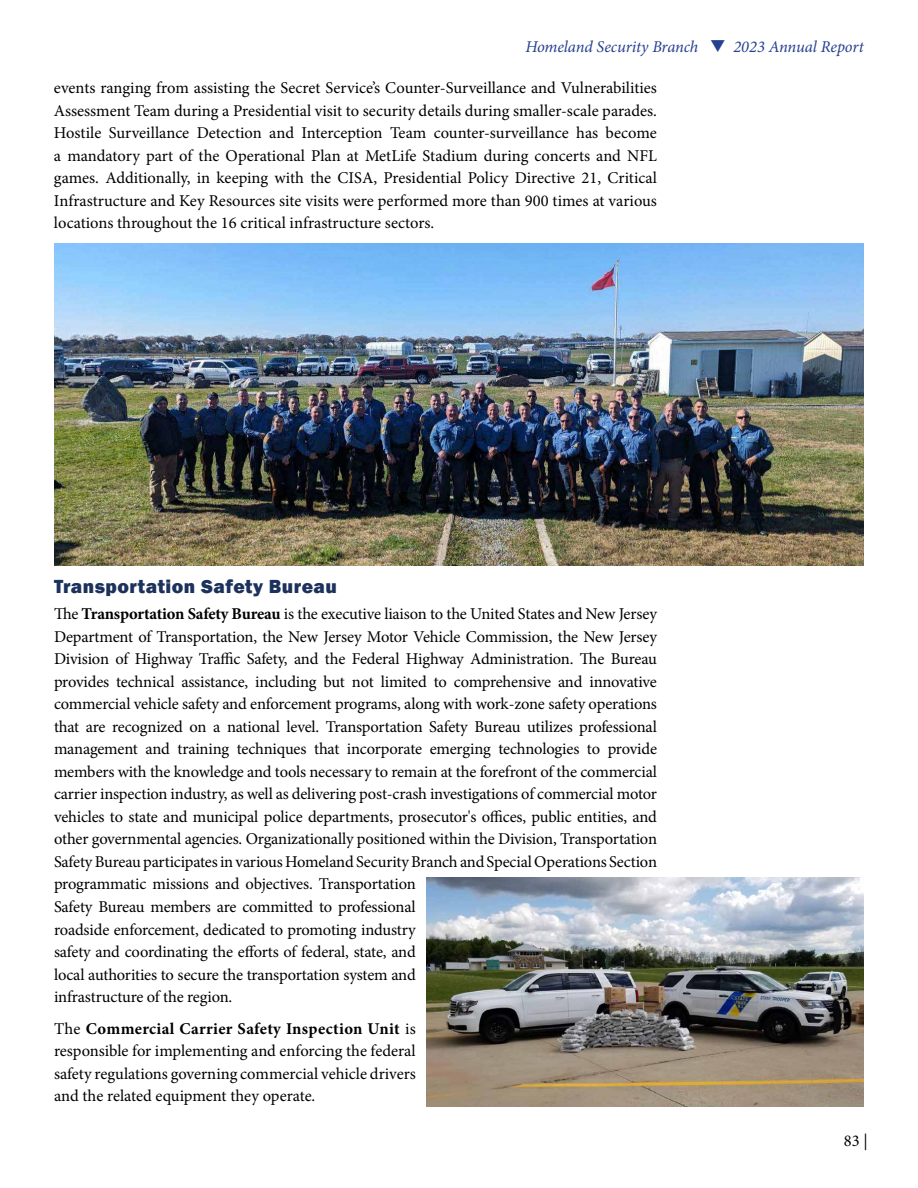
<style>
.page{position:relative;width:918px;height:1188px;background:#fff}
.page>*{position:absolute;margin:0;border:0;box-sizing:border-box;transform-origin:0 0}
.t1{font:800 19.5px "Franklin Gothic";letter-spacing:.025em;color:#1c325c}
.t2{font:16.5px/22.5px "Minion Pro";letter-spacing:-.01em;color:#000;text-align:justify}
.t3{font:italic 16.5px "Minion Pro";letter-spacing:-.01em;color:#25408f}
.s1{font-weight:700}
</style>
<div class="page">
<img style="left:54px;top:244px;width:810px;height:322px">
<img style="left:427px;top:878px;width:437px;height:229px">
<p class="t3" style="left:525px;top:36px;width:340px">Homeland Security Branch ❑ 2023 Annual Report</p>
<p class="t3" style="left:552px;top:36px;width:148px">New Jersey State Poli e</p>
<p class="t2" style="left:54px;top:77px;width:605px">events ranging from assisting the Secret Service’s Counter-Surveillance and Vulnerabilities Assessment Team during a Presidential visit to security details during smaller-scale parades.<br>Hostile Surveillance Detection and Interception Team counter-surveillance has become a mandatory part of the Operational Plan at MetLife Stadium during concerts and NFL games. Additionally, in keeping with the CISA, Presidential Policy Directive 21, Critical Infrastructure and Key Resources site visits were performed more than 900 times at various locations throughout the 16 critical infrastructure sectors.</p>
<p class="t1" style="left:54px;top:574px;width:284px">Transportation Safety Bureau</p>
<p class="t2" style="left:54px;top:603px;width:605px;text-align:left">The <span class="s1">Transportation Safety Bureau</span> is the executive liaison to the United States and New Jersey Department of Transportation, the New Jersey Motor Vehicle Commission, the New Jersey Division of Highway Traffic Safety, and the Federal Highway Administration. The Bureau provides technical assistance, including but not limited to comprehensive and innovative commercial vehicle safety and enforcement programs, along with work-zone safety operations that are recognized on a national level. Transportation Safety Bureau utilizes professional management and training techniques that incorporate emerging technologies to provide members with the knowledge and tools necessary to remain at the forefront of the commercial carrier inspection industry, as well as delivering post-crash investigations of commercial motor vehicles to state and municipal police departments, prosecutor's offices, public entities, and other governmental agencies. Organizationally positioned within the Division, Transportation Safety Bureau participates in various Homeland Security Branch and Special Operations Section programmatic missions and objectives. Transportation<br>Safety Bureau members are committed to professional<br>roadside enforcement, dedicated to promoting industry<br>safety and coordinating the efforts of federal, state, and<br>local authorities to secure the transportation system and<br>infrastructure of the region.</p>
<p class="t2" style="left:54px;top:1017px;width:363px">The <span class="s1">Commercial Carrier Safety Inspection Unit</span> is responsible for implementing and enforcing the federal safety regulations governing commercial vehicle drivers and the related equipment they operate.</p>
<p class="t2" style="left:844px;top:1130px;width:25px">83 |</p>
</div>
